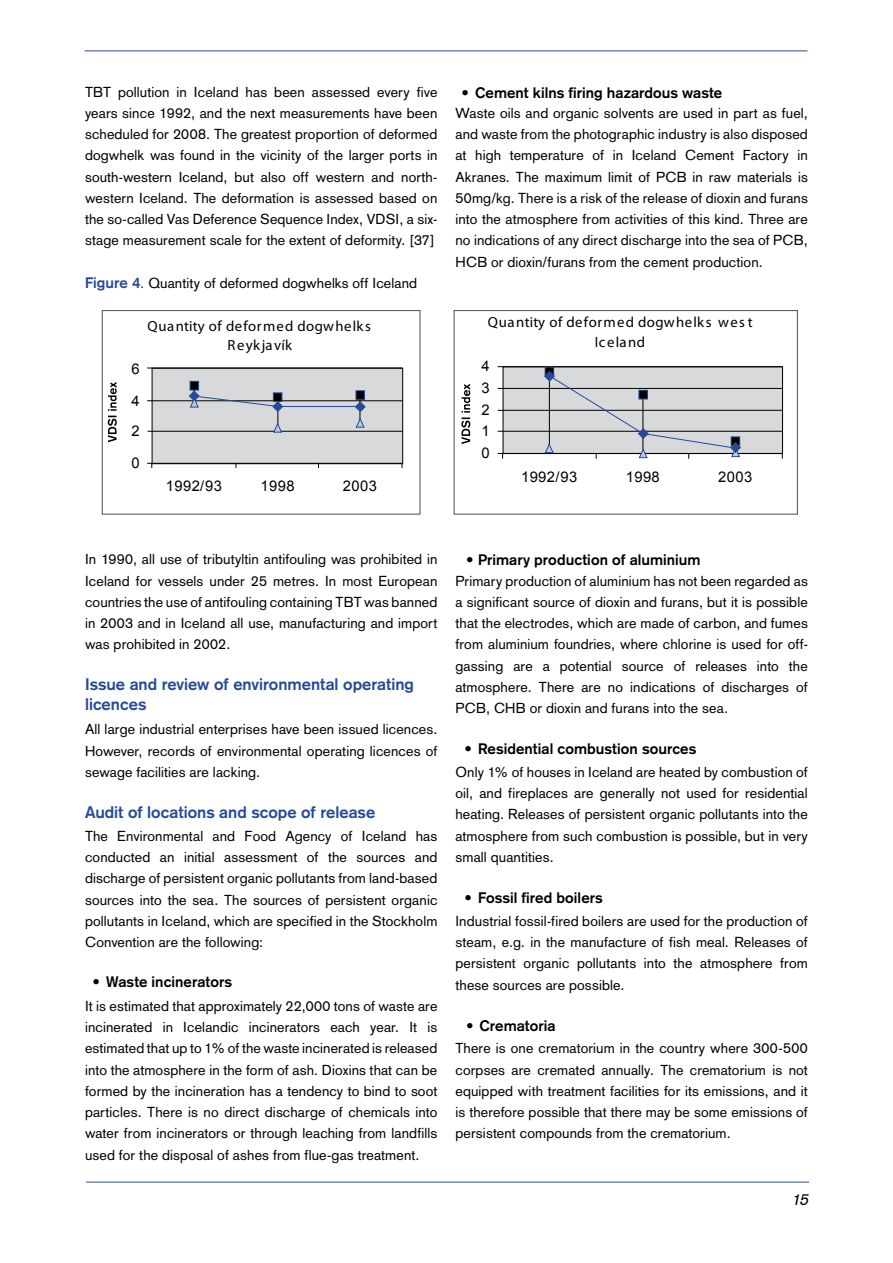
<style>
.page{position:relative;width:893px;height:1263px;background:#fff}
.page>*{position:absolute;margin:0;border:0;box-sizing:border-box;transform-origin:0 0}
.t1{font:700 16.5px/19.8px "Akzidenz Grotesk";color:#264a97}
.t2{font:italic 15.75px "Akzidenz Grotesk";color:#000}
.t3{font:700 15px "Akzidenz Grotesk";letter-spacing:.005em;color:#000}
.t4{font:14.7px/19.6px "Myriad Pro";letter-spacing:.035em;color:#000;text-align:center}
.t5{font:14.7px "Arial";letter-spacing:.025em;color:#000}
.t6{font:14.25px/21.3px "Akzidenz Grotesk";letter-spacing:.01em;color:#000;text-align:justify}
.s1{font-weight:700;font-size:15px;color:#264a97}
.s2{font-size:15px;color:#264a97}
</style>
<div class="page">
<hr style="left:85px;top:51px;width:722px;height:1px;background:#264a97">
<hr style="left:86px;top:1182px;width:723px;height:1px;background:#264a97">
<div style="left:454px;top:310px;width:343px;height:204px;border:1px solid #504f53"></div>
<div style="left:102px;top:310px;width:318px;height:204px;border:1px solid #504f53"></div>
<svg style="left:147px;top:367px;width:257px;height:101px"></svg>
<div style="left:152px;top:368px;width:251px;height:96px;background:#d8d9db"></div>
<hr style="left:147px;top:400px;width:255px;height:1px;background:#000">
<hr style="left:147px;top:431px;width:256px;height:1px;background:#000">
<hr style="left:147px;top:463px;width:255px;height:1px;background:#000">
<svg style="left:147px;top:463px;width:6px;height:5px"></svg>
<hr style="left:147px;top:368px;width:255px;height:1px;background:#000">
<div style="left:503px;top:367px;width:279px;height:87px;background:#d8d9db"></div>
<hr style="left:498px;top:366px;width:284px;height:1px;background:#000">
<hr style="left:498px;top:388px;width:284px;height:1px;background:#000">
<hr style="left:498px;top:410px;width:284px;height:1px;background:#000">
<hr style="left:498px;top:431px;width:284px;height:1px;background:#000">
<hr style="left:498px;top:453px;width:284px;height:1px;background:#000">
<hr style="left:279px;top:406px;width:81px;height:1px;background:#264a97">
<div style="left:545px;top:367px;width:9px;height:9px;background:#000"></div>
<div style="left:545px;top:367px;width:9px;height:9px;border:1px solid #264a97"></div>
<svg style="left:544px;top:371px;width:197px;height:88px"></svg>
<div style="left:190px;top:381px;width:9px;height:9px;border:1px solid #264a97"></div>
<div style="left:356px;top:391px;width:8px;height:8px;background:#000"></div>
<svg style="left:189px;top:383px;width:94px;height:50px"></svg>
<svg style="left:355px;top:396px;width:11px;height:32px"></svg>
<svg style="left:108px;top:382px;width:9px;height:60px"></svg>
<svg style="left:461px;top:384px;width:9px;height:60px"></svg>
<p class="t6" style="left:85px;top:81px;width:354px">TBT pollution in Iceland has been assessed every five years since 1992, and the next measurements have been scheduled for 2008. The greatest proportion of deformed dogwhelk was found in the vicinity of the larger ports in south-western Iceland, but also off western and north&shy;western Iceland. The deformation is assessed based on the so-called Vas Deference Sequence Index, VDSI, a six&shy;stage measurement scale for the extent of deformity. [37]</p>
<p class="t6" style="left:85px;top:272px;width:334px"><span class="s1">Figure 4</span><span class="s2">.</span> Quantity of deformed dogwhelks off Iceland</p>
<p class="t5" style="left:131px;top:360px;width:10px">6</p>
<p class="t5" style="left:131px;top:392px;width:10px">4</p>
<p class="t5" style="left:131px;top:423px;width:10px">2</p>
<p class="t5" style="left:131px;top:455px;width:10px">0</p>
<p class="t4" style="left:147px;top:316px;width:225px">Quantity of deformed dogwhelks<br>Reykjavík</p>
<p class="t5" style="left:166px;top:478px;width:58px">1992/93</p>
<p class="t5" style="left:261px;top:478px;width:36px">1998</p>
<p class="t5" style="left:343px;top:478px;width:36px">2003</p>
<p class="t3" style="left:461px;top:84px;width:262px">• Cement kilns firing hazardous waste</p>
<p class="t6" style="left:455px;top:102px;width:354px">Waste oils and organic solvents are used in part as fuel, and waste from the photographic industry is also disposed at high temperature of in Iceland Cement Factory in Akranes. The maximum limit of PCB in raw materials is 50mg/kg. There is a risk of the release of dioxin and furans into the atmosphere from activities of this kind. Three are no indications of any direct discharge into the sea of PCB, HCB or dioxin/furans from the cement production.</p>
<p class="t4" style="left:488px;top:312px;width:266px">Quantity of deformed dogwhelks west<br>Iceland</p>
<p class="t5" style="left:482px;top:358px;width:10px">4</p>
<p class="t5" style="left:482px;top:380px;width:10px">3</p>
<p class="t5" style="left:482px;top:402px;width:10px">2</p>
<p class="t5" style="left:482px;top:423px;width:10px">1</p>
<p class="t5" style="left:482px;top:445px;width:10px">0</p>
<p class="t5" style="left:521px;top:468px;width:58px">1992/93</p>
<p class="t5" style="left:626px;top:468px;width:36px">1998</p>
<p class="t5" style="left:718px;top:468px;width:36px">2003</p>
<p class="t6" style="left:85px;top:549px;width:354px">In 1990, all use of tributyltin antifouling was prohibited in Iceland for vessels under 25 metres. In most European countries the use of antifouling containing TBT was banned in 2003 and in Iceland all use, manufacturing and import was prohibited in 2002.</p>
<p class="t1" style="left:85px;top:675px;width:331px">Issue and review of environmental operating licences</p>
<p class="t6" style="left:85px;top:719px;width:354px">All large industrial enterprises have been issued licences.<br>However, records of environmental operating licences of sewage facilities are lacking.</p>
<p class="t1" style="left:85px;top:802px;width:292px">Audit of locations and scope of release</p>
<p class="t6" style="left:85px;top:825px;width:354px">The Environmental and Food Agency of Iceland has conducted an initial assessment of the sources and discharge of persistent organic pollutants from land-based sources into the sea. The sources of persistent organic pollutants in Iceland, which are specified in the Stockholm Convention are the following:</p>
<p class="t3" style="left:93px;top:972px;width:141px">• Waste incinerators</p>
<p class="t6" style="left:85px;top:995px;width:354px">It is estimated that approximately 22,000 tons of waste are incinerated in Icelandic incinerators each year. It is estimated that up to 1% of the waste incinerated is released into the atmosphere in the form of ash. Dioxins that can be formed by the incineration has a tendency to bind to soot particles. There is no direct discharge of chemicals into water from incinerators or through leaching from landfills used for the disposal of ashes from flue-gas treatment.</p>
<p class="t3" style="left:466px;top:551px;width:236px">• Primary production of aluminium</p>
<p class="t6" style="left:455px;top:570px;width:354px">Primary production of aluminium has not been regarded as a significant source of dioxin and furans, but it is possible that the electrodes, which are made of carbon, and fumes from aluminium foundries, where chlorine is used for off&shy;gassing are a potential source of releases into the atmosphere. There are no indications of discharges of PCB, CHB or dioxin and furans into the sea.</p>
<p class="t3" style="left:464px;top:740px;width:233px">• Residential combustion sources</p>
<p class="t6" style="left:455px;top:761px;width:354px">Only 1% of houses in Iceland are heated by combustion of oil, and fireplaces are generally not used for residential heating. Releases of persistent organic pollutants into the atmosphere from such combustion is possible, but in very small quantities.</p>
<p class="t3" style="left:464px;top:889px;width:140px">• Fossil fired boilers</p>
<p class="t6" style="left:455px;top:910px;width:354px">Industrial fossil-fired boilers are used for the production of steam, e.g. in the manufacture of fish meal. Releases of persistent organic pollutants into the atmosphere from these sources are possible.</p>
<p class="t3" style="left:466px;top:1016px;width:91px">• Crematoria</p>
<p class="t6" style="left:455px;top:1038px;width:354px">There is one crematorium in the country where 300-500 corpses are cremated annually. The crematorium is not equipped with treatment facilities for its emissions, and it is therefore possible that there may be some emissions of persistent compounds from the crematorium.</p>
<p class="t2" style="left:791px;top:1190px;width:22px">15</p>
</div>
